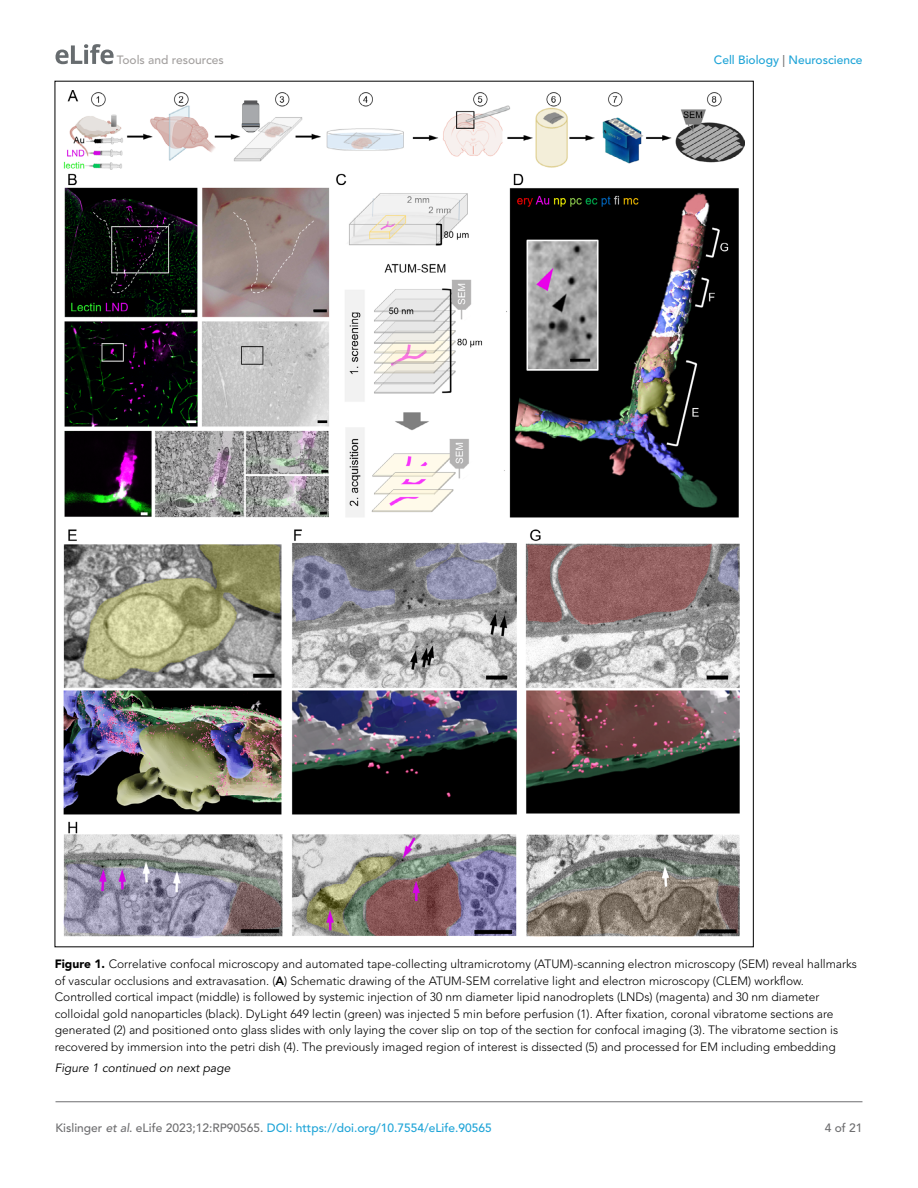
<style>
.page{position:relative;width:918px;height:1188px;background:#fff}
.page>*{position:absolute;margin:0;border:0;box-sizing:border-box;transform-origin:0 0}
.t1{font:300 12px/16.5px "Avenir LT Std";color:#000}
.t2{font:500 12px "Avenir LT Std";color:#1ea4d7}
.t3{font:italic 12px "Avenir LT Std";color:#000}
.t4{font:500 12px "Avenir LT Std";color:#a3a09f}
.t5{font:500 12px "Avenir LT Std";color:#6e6e70}
.s1{color:#6e6e70}
.s2{font-weight:900}
.s3{font-weight:800}
.s4{font-style:italic;color:#6e6e70}
</style>
<div class="page">
<svg style="left:56px;top:44px;width:58px;height:20px"></svg>
<hr style="left:56px;top:1101px;width:806px;height:1px;background:#6e6e70">
<img style="left:64px;top:90px;width:680px;height:848px">
<p class="t4" style="left:117px;top:53px;width:108px">Tools and resources</p>
<p class="t2" style="left:714px;top:53px;width:150px">Cell Biology <span class="s1">|</span> Neuroscience</p>
<p class="t1" style="left:55px;top:956px;width:804px"><span class="s2">Figure 1.</span> Correlative confocal microscopy and automated tape-collecting ultramicrotomy (ATUM)-scanning electron microscopy (SEM) reveal hallmarks of vascular occlusions and extravasation. (<span class="s3">A</span>) Schematic drawing of the ATUM-SEM correlative light and electron microscopy (CLEM) workflow.<br>Controlled cortical impact (middle) is followed by systemic injection of 30 nm diameter lipid nanodroplets (LNDs) (magenta) and 30 nm diameter colloidal gold nanoparticles (black). DyLight 649 lectin (green) was injected 5 min before perfusion (1). After fixation, coronal vibratome sections are generated (2) and positioned onto glass slides with only laying the cover slip on top of the section for confocal imaging (3). The vibratome section is recovered by immersion into the petri dish (4). The previously imaged region of interest is dissected (5) and processed for EM including embedding</p>
<p class="t3" style="left:55px;top:1061px;width:177px">Figure 1 continued on next page</p>
<p class="t2" style="left:56px;top:1121px;width:438px"><span class="s1">Kislinger</span> <span class="s4">et al</span><span class="s1">. eLife 2023;12:RP90565.</span> DOI: https://doi.org/10.7554/eLife.90565</p>
<p class="t5" style="left:825px;top:1121px;width:39px">4 of 21</p>
</div>
